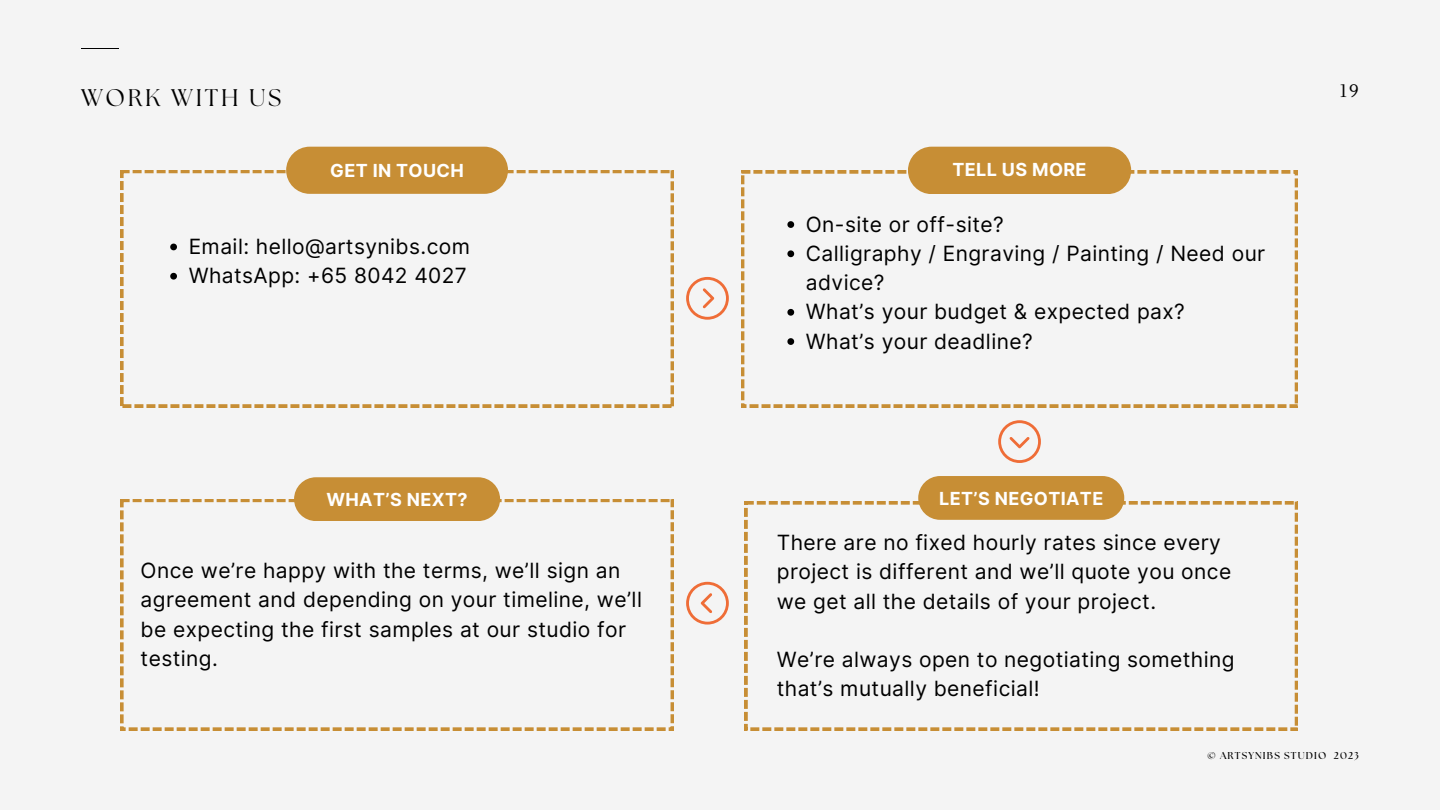
<style>
.page{position:relative;width:1440px;height:810px;background:#f4f4f4}
.page>*{position:absolute;margin:0;border:0;box-sizing:border-box;transform-origin:0 0}
.t1{font:24px "The Seasons";letter-spacing:.115em;color:#000}
.t2{font:21px/29.2px "Inter";letter-spacing:.02em;color:#000}
.t3{font:700 18px "Inter";letter-spacing:.02em;color:#fff}
.t4{font:18px "Lustria";color:#000}
.t5{font:700 10px "The Seasons";letter-spacing:.115em;color:#000}
</style>
<div class="page">
<hr style="left:81px;top:48px;width:37px;height:1px;background:#000">
<svg style="left:745px;top:502px;width:553px;height:228px"></svg>
<div style="left:918px;top:476px;width:206px;height:44px;background:#c78e35;border-radius:22px"></div>
<svg style="left:121px;top:170px;width:552px;height:237px"></svg>
<svg style="left:170px;top:244px;width:7px;height:6px"></svg>
<svg style="left:170px;top:273px;width:7px;height:7px"></svg>
<div style="left:286px;top:147px;width:222px;height:47px;background:#c78e35;border-radius:24px"></div>
<svg style="left:741px;top:171px;width:557px;height:236px"></svg>
<svg style="left:787px;top:221px;width:7px;height:7px"></svg>
<svg style="left:787px;top:250px;width:7px;height:7px"></svg>
<svg style="left:787px;top:309px;width:7px;height:7px"></svg>
<svg style="left:787px;top:338px;width:7px;height:7px"></svg>
<div style="left:908px;top:147px;width:223px;height:47px;background:#c78e35;border-radius:24px"></div>
<svg style="left:121px;top:499px;width:552px;height:231px"></svg>
<div style="left:294px;top:477px;width:206px;height:44px;background:#c78e35;border-radius:22px"></div>
<svg style="left:686px;top:277px;width:43px;height:43px"></svg>
<svg style="left:998px;top:420px;width:43px;height:43px"></svg>
<svg style="left:686px;top:582px;width:43px;height:43px"></svg>
<p class="t1" style="left:81px;top:87px;width:202px">WORK WITH US</p>
<p class="t3" style="left:330px;top:159px;width:135px">GET IN TOUCH</p>
<p class="t2" style="left:189px;top:232px;width:283px">Email: hello@artsynibs.com<br>WhatsApp: +65 8042 4027</p>
<p class="t3" style="left:327px;top:488px;width:143px">WHAT’S NEXT?</p>
<p class="t2" style="left:141px;top:556px;width:503px">Once we’re happy with the terms, we’ll sign an agreement and depending on your timeline, we’ll be expecting the first samples at our studio for testing.</p>
<p class="t3" style="left:952px;top:159px;width:136px">TELL US MORE</p>
<p class="t2" style="left:806px;top:209px;width:461px">On-site or off-site?<br>Calligraphy / Engraving / Painting / Need our advice?<br>What’s your budget &amp; expected pax?<br>What’s your deadline?</p>
<p class="t3" style="left:939px;top:487px;width:166px">LET’S NEGOTIATE</p>
<p class="t2" style="left:777px;top:528px;width:456px">There are no fixed hourly rates since every project is different and we’ll quote you once we get all the details of your project.</p>
<p class="t2" style="left:777px;top:645px;width:459px">We’re always open to negotiating something that’s mutually beneficial!</p>
<p class="t4" style="left:1340px;top:80px;width:21px">19</p>
<p class="t5" style="left:1208px;top:751px;width:153px">© ARTSYNIBS STUDIO 2023</p>
</div>
